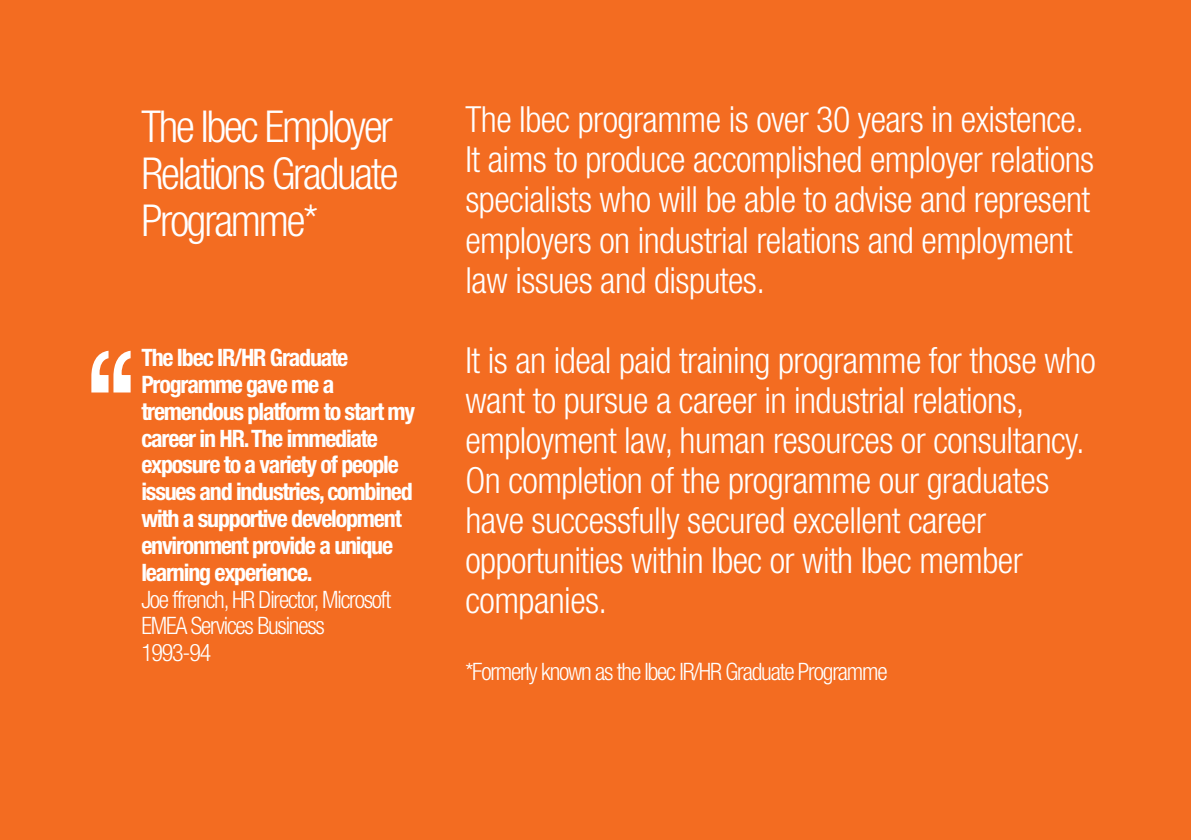
<style>
.page{position:relative;width:1191px;height:840px;background:#fff}
.page>*{position:absolute;margin:0;border:0;box-sizing:border-box;transform-origin:0 0}
.t1{font:164px "Helvetica";color:#fff}
.t2{font:300 condensed 44px/46.8px "Helvetica Neue";letter-spacing:-.05em;color:#fff}
.t3{font:300 condensed 36px/40px "Helvetica Neue";letter-spacing:-.015em;color:#fff}
.t4{font:700 condensed 24px/26.8px "Helvetica Neue";letter-spacing:-.05em;color:#fff}
.t5{font:300 condensed 24px/26.8px "Helvetica Neue";letter-spacing:-.05em;color:#fff}
</style>
<div class="page">
<div style="left:0;top:0;width:1191px;height:839px;background:#f36c21"></div>
<p class="t2" style="left:141px;top:107px;width:258px">The Ibec Employer<br>Relations Graduate<br>Programme*</p>
<h1 class="t1" style="left:81px;top:317px;width:60px">‘‘</h1>
<p class="t4" style="left:141px;top:342px;width:275px">The Ibec IR/HR Graduate<br>Programme gave me a tremendous platform to start my career in HR.The immediate exposure to a variety of people issues and industries,combined with a supportive development environment provide a unique learning experience.</p>
<p class="t5" style="left:141px;top:587px;width:251px">Joe ffrench,HR Director,Microsoft<br>EMEA Services Business<br>1993-94</p>
<p class="t3" style="left:465px;top:103px;width:630px">The Ibec programme is over 30 years in existence.<br>It aims to produce accomplished employer relations specialists who will be able to advise and represent employers on industrial relations and employment law issues and disputes.</p>
<p class="t3" style="left:465px;top:343px;width:632px">It is an ideal paid training programme for those who want to pursue a career in industrial relations, employment law, human resources or consultancy.<br>On completion of the programme our graduates have successfully secured excellent career opportunities within Ibec or with Ibec member companies.</p>
<p class="t5" style="left:465px;top:659px;width:423px">*Formerly known as the Ibec IR/HR Graduate Programme</p>
</div>
